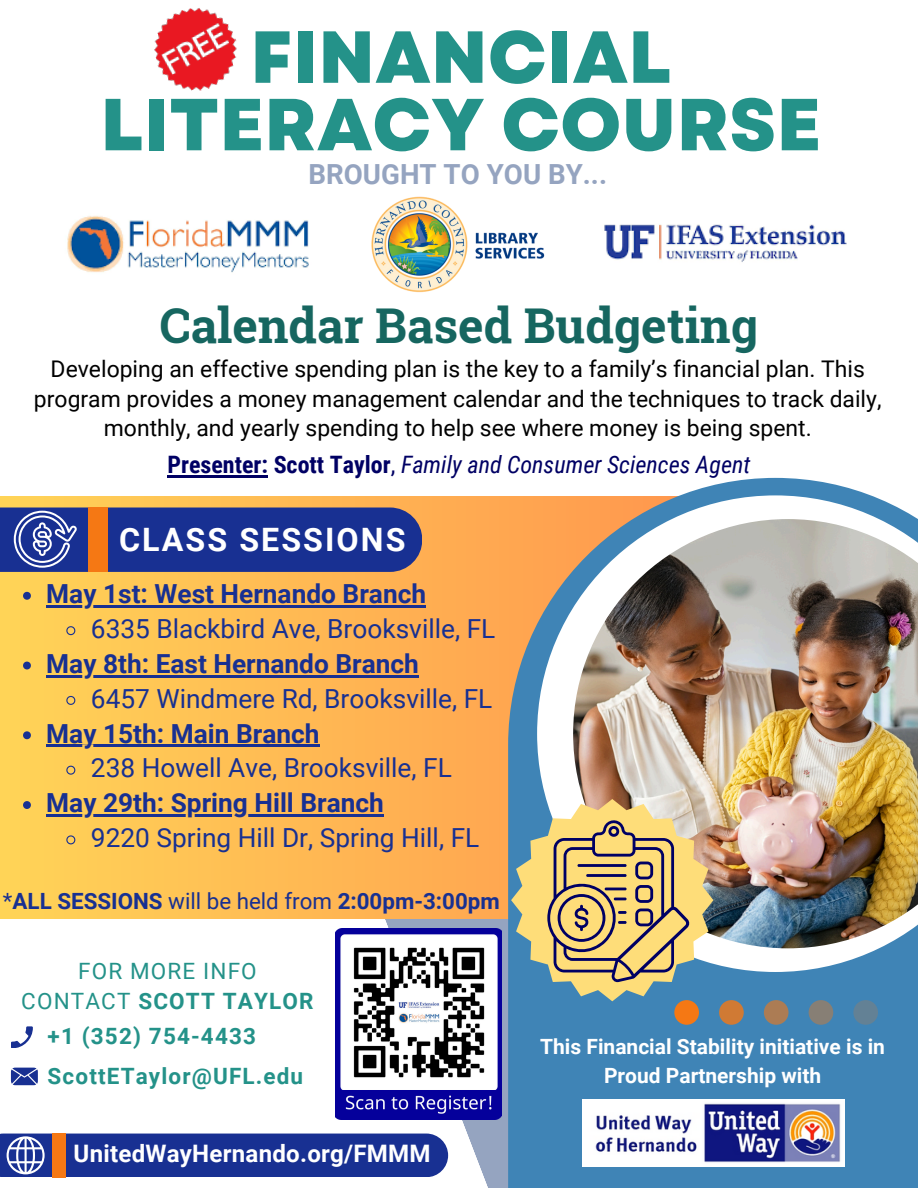
<style>
.page{position:relative;width:918px;height:1188px;background:#fff}
.page>*{position:absolute;margin:0;border:0;box-sizing:border-box;transform-origin:0 0}
.t1{font:800 73.5px/67.5px "Garet";color:#249289;text-align:center}
.t2{font:700 48px "Roboto Slab";color:#166660}
.t3{font:700 32.25px "Roboto";letter-spacing:.065em;color:#fff}
.t4{font:700 27.75px "Roboto";color:#95a4c0}
.t5{font:26.25px "Roboto";color:#183092}
.t6{font:700 26.25px "Roboto";color:#183092}
.t7{font:700 24.15px "Roboto";letter-spacing:.01em;color:#fff}
.t8{font:italic 24px "Roboto Condensed";color:#000064}
.t9{font:22.95px/29.2px "Roboto";color:#000;text-align:center}
.t10{font:700 22.5px "Roboto";letter-spacing:.05em;color:#249289}
.t11{font:22.5px "Roboto";letter-spacing:.05em;color:#249289}
.t12{font:700 22.35px "Roboto";color:#183092}
.t13{font:700 21px "Roboto";color:#fff}
.s1{font-weight:700;font-style:normal}
.s2{font-style:normal}
.s3{font-weight:400}
</style>
<div class="page">
<svg style="left:342px;top:918px;width:166px;height:270px"></svg>
<svg style="left:0;top:497px;width:508px;height:421px;background:#fdbb54"></svg>
<div style="left:508px;top:478px;width:410px;height:710px;background:#3f84b6"></div>
<svg style="left:537px;top:495px;width:381px;height:477px"></svg>
<img style="left:573px;top:519px;width:345px;height:429px">
<svg style="left:11px;top:1026px;width:21px;height:22px"></svg>
<svg style="left:11px;top:1068px;width:27px;height:17px"></svg>
<img style="left:67px;top:215px;width:242px;height:58px">
<img style="left:604px;top:224px;width:243px;height:38px">
<img style="left:371px;top:196px;width:174px;height:97px">
<img style="left:154px;top:8px;width:83px;height:83px">
<svg style="left:0;top:508px;width:422px;height:64px;background:#2e3c8e"></svg>
<img style="left:583px;top:1100px;width:262px;height:66px">
<div style="left:719px;top:1000px;width:25px;height:25px;background:#d07a34;border-radius:50%"></div>
<div style="left:764px;top:1000px;width:25px;height:25px;background:#ac7c54;border-radius:50%"></div>
<div style="left:809px;top:1000px;width:24px;height:25px;background:#877f75;border-radius:50%"></div>
<div style="left:853px;top:1000px;width:25px;height:25px;background:#638195;border-radius:50%"></div>
<div style="left:674px;top:1000px;width:25px;height:25px;background:#f57814;border-radius:50%"></div>
<div style="left:52px;top:1133px;width:14px;height:44px;background:#f57814"></div>
<svg style="left:0;top:1134px;width:448px;height:43px;background:#283a91"></svg>
<img style="left:336px;top:928px;width:165px;height:163px">
<img style="left:336px;top:1115px;width:165px;height:4px">
<img style="left:336px;top:1091px;width:165px;height:24px">
<svg style="left:511px;top:799px;width:202px;height:202px"></svg>
<svg style="left:23px;top:592px;width:8px;height:8px"></svg>
<hr style="left:46px;top:605px;width:380px;height:3px;background:#183092">
<svg style="left:66px;top:625px;width:10px;height:11px"></svg>
<svg style="left:23px;top:662px;width:8px;height:7px"></svg>
<hr style="left:46px;top:675px;width:373px;height:2px;background:#183092">
<svg style="left:66px;top:695px;width:10px;height:11px"></svg>
<svg style="left:23px;top:731px;width:8px;height:8px"></svg>
<hr style="left:46px;top:745px;width:274px;height:2px;background:#183092">
<svg style="left:66px;top:765px;width:10px;height:10px"></svg>
<svg style="left:23px;top:801px;width:8px;height:8px"></svg>
<hr style="left:46px;top:815px;width:338px;height:2px;background:#183092">
<svg style="left:66px;top:835px;width:10px;height:10px"></svg>
<hr style="left:168px;top:475px;width:100px;height:2px;background:#000064">
<h1 class="t1" style="left:100px;top:24px;width:722px">FINANCIAL<br>LITERACY COURSE</h1>
<h4 class="t4" style="left:309px;top:158px;width:300px">BROUGHT TO YOU BY...</h4>
<p class="t2" style="left:160px;top:293px;width:600px">Calendar Based Budgeting</p>
<p class="t9" style="left:34px;top:355px;width:849px">Developing an effective spending plan is the key to a family’s financial plan. This program provides a money management calendar and the techniques to track daily, monthly, and yearly spending to help see where money is being spent.</p>
<p class="t8" style="left:168px;top:450px;width:584px"><span class="s1">Presenter: Scott Taylor</span><span class="s2">,</span> Family and Consumer Sciences Agent</p>
<p class="t3" style="left:119px;top:521px;width:288px">CLASS SESSIONS</p>
<p class="t6" style="left:46px;top:579px;width:381px">May 1st: West Hernando Branch</p>
<h3 class="t5" style="left:91px;top:614px;width:406px">6335 Blackbird Ave, Brooksville, FL</h3>
<p class="t6" style="left:46px;top:649px;width:374px">May 8th: East Hernando Branch</p>
<p class="t5" style="left:91px;top:683px;width:403px">6457 Windmere Rd, Brooksville, FL</p>
<p class="t6" style="left:46px;top:718px;width:275px">May 15th: Main Branch</p>
<p class="t5" style="left:91px;top:753px;width:362px">238 Howell Ave, Brooksville, FL</p>
<p class="t6" style="left:46px;top:788px;width:339px">May 29th: Spring Hill Branch</p>
<p class="t5" style="left:91px;top:823px;width:390px">9220 Spring Hill Dr, Spring Hill, FL</p>
<p class="t12" style="left:3px;top:888px;width:498px"><span class="s3">*</span>ALL SESSIONS <span class="s3">will be held from</span> 2:00pm-3:00pm</p>
<p class="t11" style="left:78px;top:958px;width:180px">FOR MORE INFO</p>
<h2 class="t10" style="left:21px;top:989px;width:294px"><span class="s3">CONTACT</span> SCOTT TAYLOR</h2>
<p class="t10" style="left:48px;top:1024px;width:210px">+1 (352) 754-4433</p>
<p class="t10" style="left:48px;top:1063px;width:257px">ScottETaylor@UFL.edu</p>
<p class="t7" style="left:74px;top:1140px;width:359px">UnitedWayHernando.org/FMMM</p>
<p class="t13" style="left:540px;top:1035px;width:346px">This Financial Stability initiative is in</p>
<p class="t13" style="left:604px;top:1064px;width:219px">Proud Partnership with</p>
</div>
